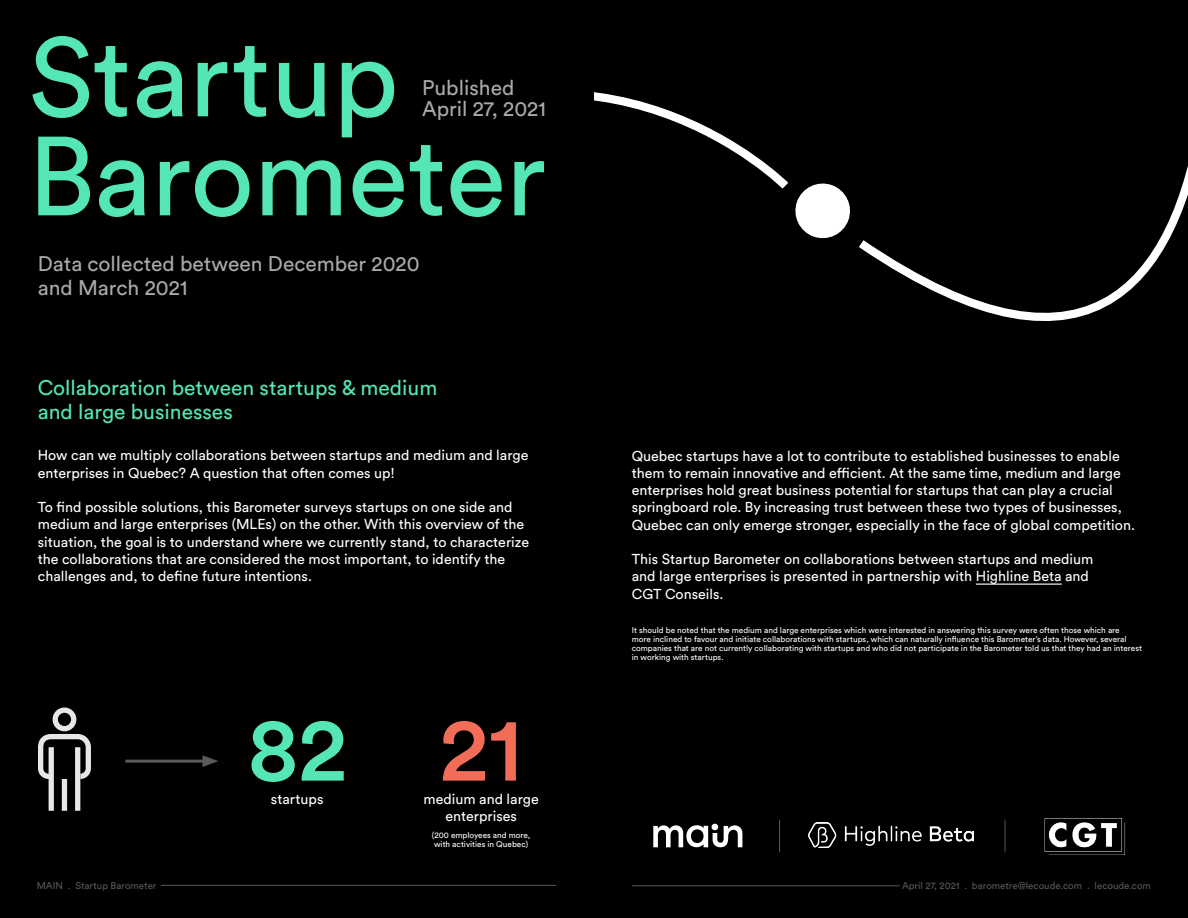
<style>
.page{position:relative;width:1188px;height:918px;background:#000}
.page>*{position:absolute;margin:0;border:0;box-sizing:border-box;transform-origin:0 0}
.t1{font:111px/99px "Circular Pro";letter-spacing:-.005em;color:#54e6b4}
.t2{font:500 90px "Circular Pro";color:#54e6b4}
.t3{font:21px/24px "Circular Pro";color:#a7a9ac}
.t4{font:21px/24px "Circular Pro";color:#54e6b4}
.t5{font:14.25px/17.2px "Circular Pro";color:#fff}
.t6{font:9.75px "Circular Pro";color:#58595b}
.t7{font:8.25px/9px "Circular Pro";color:#fff}
.s1{color:#f16d57}
</style>
<div class="page">
<svg style="left:594px;top:92px;width:594px;height:229px"></svg>
<svg style="left:653px;top:824px;width:89px;height:23px"></svg>
<hr style="left:976px;top:584px;width:86px;height:1px;background:#fff">
<svg style="left:38px;top:707px;width:53px;height:104px"></svg>
<hr style="left:125px;top:760px;width:83px;height:3px;background:#58595b">
<svg style="left:202px;top:755px;width:16px;height:12px"></svg>
<img style="left:809px;top:822px;width:164px;height:25px">
<img style="left:1044px;top:818px;width:82px;height:37px">
<hr style="left:632px;top:886px;width:268px;height:1px;background:#58595b">
<hr style="left:779px;top:820px;width:1px;height:32px;background:#58595b">
<hr style="left:1005px;top:820px;width:1px;height:32px;background:#58595b">
<hr style="left:161px;top:885px;width:395px;height:1px;background:#58595b">
<h1 class="t1" style="left:28px;top:23px;width:520px">Startup<br>Barometer</h1>
<h3 class="t3" style="left:422px;top:77px;width:125px;line-height:21px">Published<br>April 27, 2021</h3>
<h3 class="t3" style="left:38px;top:251px;width:383px">Data collected between December 2020 and March 2021</h3>
<h3 class="t4" style="left:38px;top:375px;width:401px">Collaboration between startups &amp; medium and large businesses</h3>
<p class="t5" style="left:38px;top:446px;width:492px">How can we multiply collaborations between startups and medium and large enterprises in Quebec? A question that often comes up!</p>
<p class="t5" style="left:38px;top:498px;width:493px">To find possible solutions, this Barometer surveys startups on one side and medium and large enterprises (MLEs) on the other. With this overview of the situation, the goal is to understand where we currently stand, to characterize the collaborations that are considered the most important, to identify the challenges and, to define future intentions.</p>
<h2 class="t2" style="left:248px;top:688px;width:276px">82 <span class="s1">21</span></h2>
<p class="t6" style="left:37px;top:879px;width:121px">MAIN . Startup Barometer</p>
<p class="t5" style="left:271px;top:790px;width:54px">startups</p>
<p class="t5" style="left:423px;top:790px;width:117px;text-align:center">medium and large enterprises</p>
<p class="t7" style="left:432px;top:830px;width:100px">(200 employees and more, with activities in Quebec)</p>
<p class="t5" style="left:632px;top:446px;width:505px">Quebec startups have a lot to contribute to established businesses to enable them to remain innovative and efficient. At the same time, medium and large enterprises hold great business potential for startups that can play a crucial springboard role. By increasing trust between these two types of businesses, Quebec can only emerge stronger, especially in the face of global competition.</p>
<p class="t5" style="left:632px;top:550px;width:463px">This Startup Barometer on collaborations between startups and medium and large enterprises is presented in partnership with Highline Beta and<br>CGT Conseils.</p>
<p class="t7" style="left:632px;top:625px;width:512px">It should be noted that the medium and large enterprises which were interested in answering this survey were often those which are<br>more inclined to favour and initiate collaborations with startups, which can naturally influence this Barometer’s data. However, several companies that are not currently collaborating with startups and who did not participate in the Barometer told us that they had an interest in working with startups.</p>
<p class="t6" style="left:902px;top:879px;width:250px">April 27, 2021 . barometre@lecoude.com . lecoude.com</p>
</div>
